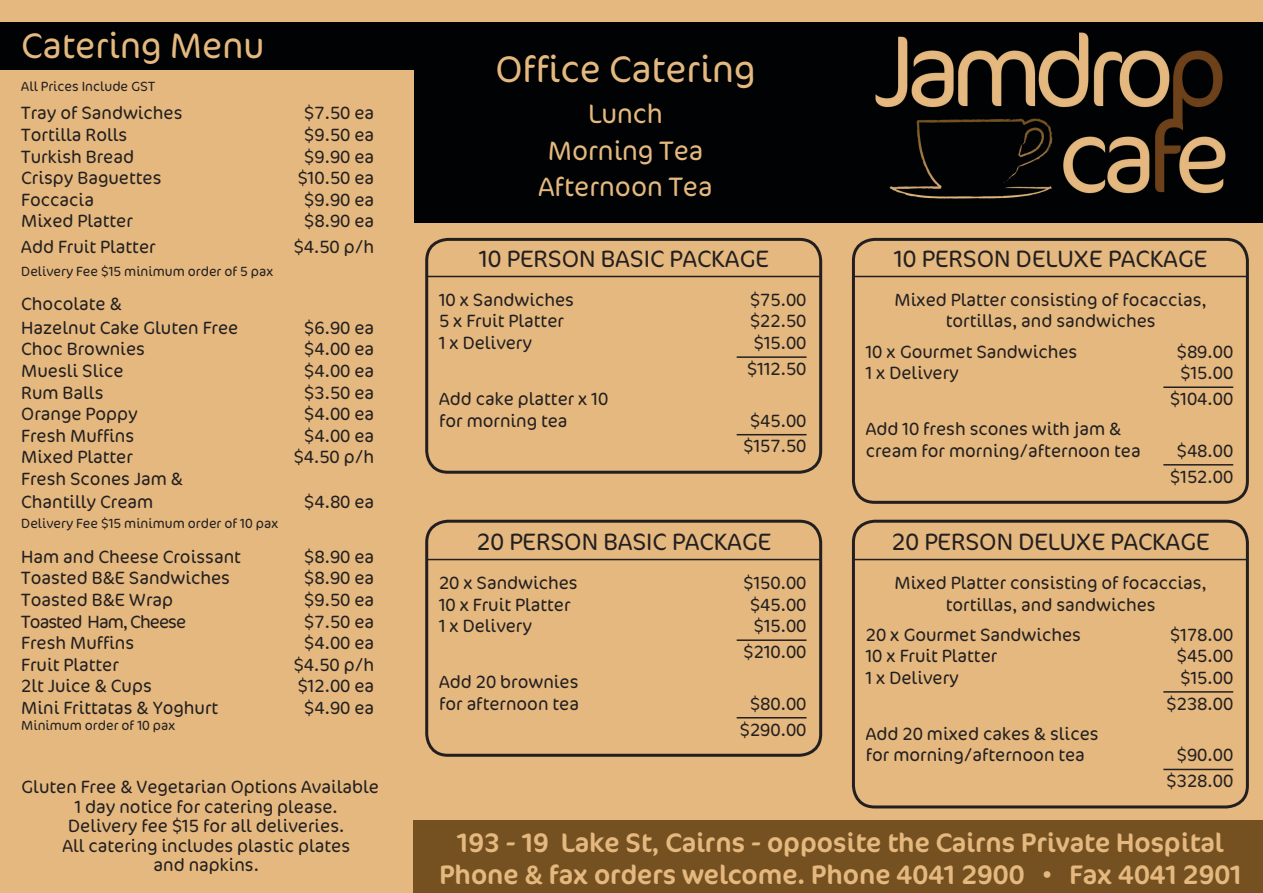
<style>
.page{position:relative;width:1263px;height:893px;background:#e4b87e}
.page>*{position:absolute;margin:0;border:0;box-sizing:border-box;transform-origin:0 0}
.t1{font:300 37.5px "Cocon";color:#e4b87e}
.t2{font:300 36px "Cocon";color:#e4b87e}
.t3{font:27px "Cocon";color:#e4b87e}
.t4{font:300 27px "Cocon";color:#e4b87e}
.package_title{font:300 24px "Cocon";color:#231f20}
.package{font:300 18px/23.4px "Cocon";color:#231f20}
.sum{font:300 18px "Cocon";color:#231f20}
.package-2{font:300 18px "Cocon";letter-spacing:-.05em;color:#231f20}
.t5{font:300 13.5px "Cocon";color:#231f20}
</style>
<div class="page">
<div style="left:414px;top:22px;width:430px;height:201px;background:#010203"></div>
<div style="left:413px;top:820px;width:850px;height:73px;background:#755121"></div>
<div style="left:0;top:22px;width:418px;height:47px;background:#010203"></div>
<hr style="left:426px;top:276px;width:396px;height:1px;background:#231f20">
<hr style="left:737px;top:356px;width:69px;height:2px;background:#231f20">
<hr style="left:737px;top:434px;width:69px;height:1px;background:#231f20">
<div style="left:425px;top:238px;width:397px;height:236px;border:3px solid #231f20;border-radius:21px"></div>
<hr style="left:853px;top:276px;width:395px;height:1px;background:#231f20">
<hr style="left:1163px;top:386px;width:70px;height:2px;background:#231f20">
<hr style="left:1163px;top:464px;width:70px;height:2px;background:#231f20">
<div style="left:852px;top:238px;width:397px;height:266px;border:3px solid #231f20;border-radius:21px"></div>
<hr style="left:426px;top:559px;width:396px;height:1px;background:#231f20">
<hr style="left:737px;top:639px;width:69px;height:2px;background:#231f20">
<hr style="left:737px;top:717px;width:69px;height:1px;background:#231f20">
<div style="left:425px;top:520px;width:397px;height:237px;border:3px solid #231f20;border-radius:21px"></div>
<hr style="left:853px;top:559px;width:395px;height:1px;background:#231f20">
<hr style="left:1163px;top:691px;width:70px;height:2px;background:#231f20">
<hr style="left:1163px;top:769px;width:70px;height:1px;background:#231f20">
<div style="left:852px;top:520px;width:397px;height:288px;border:3px solid #231f20;border-radius:21px"></div>
<img style="left:844px;top:22px;width:419px;height:201px">
<p class="t2" style="left:21px;top:25px;width:244px">Catering Menu</p>
<p class="t5" style="left:21px;top:79px;width:135px">All Prices Include GST</p>
<p class="package" style="left:21px;top:102px;width:163px">Tray of Sandwiches</p>
<p class="package" style="left:304px;top:102px;width:71px">$7.50 ea</p>
<p class="package" style="left:21px;top:124px;width:108px">Tortilla Rolls</p>
<p class="package" style="left:304px;top:124px;width:71px">$9.50 ea</p>
<p class="package" style="left:21px;top:145px;width:114px">Turkish Bread</p>
<p class="package" style="left:304px;top:145px;width:71px">$9.90 ea</p>
<p class="package" style="left:21px;top:167px;width:142px">Crispy Baguettes</p>
<p class="package" style="left:298px;top:167px;width:78px">$10.50 ea</p>
<p class="package" style="left:21px;top:188px;width:74px">Foccacia</p>
<p class="package" style="left:304px;top:188px;width:71px">$9.90 ea</p>
<p class="package" style="left:21px;top:210px;width:113px">Mixed Platter</p>
<p class="package" style="left:304px;top:210px;width:71px">$8.90 ea</p>
<p class="package" style="left:21px;top:235px;width:136px">Add Fruit Platter</p>
<p class="package" style="left:294px;top:235px;width:82px">$4.50 p/h</p>
<p class="t5" style="left:21px;top:264px;width:254px">Delivery Fee $15 minimum order of 5 pax</p>
<p class="package" style="left:21px;top:293px;width:218px">Chocolate &amp;<br>Hazelnut Cake Gluten Free</p>
<p class="package" style="left:304px;top:316px;width:71px">$6.90 ea</p>
<p class="package" style="left:21px;top:338px;width:125px">Choc Brownies</p>
<p class="package" style="left:304px;top:338px;width:71px">$4.00 ea</p>
<p class="package" style="left:21px;top:360px;width:104px">Muesli Slice</p>
<p class="package" style="left:304px;top:360px;width:71px">$4.00 ea</p>
<p class="package" style="left:21px;top:381px;width:84px">Rum Balls</p>
<p class="package" style="left:304px;top:381px;width:71px">$3.50 ea</p>
<p class="package" style="left:21px;top:403px;width:118px">Orange Poppy</p>
<p class="package" style="left:304px;top:403px;width:71px">$4.00 ea</p>
<p class="package" style="left:21px;top:424px;width:114px">Fresh Muffins</p>
<p class="package" style="left:304px;top:424px;width:71px">$4.00 ea</p>
<p class="package" style="left:21px;top:446px;width:113px">Mixed Platter</p>
<p class="package" style="left:294px;top:446px;width:82px">$4.50 p/h</p>
<p class="package" style="left:21px;top:468px;width:163px">Fresh Scones Jam &amp;<br>Chantilly Cream</p>
<p class="package" style="left:304px;top:491px;width:71px">$4.80 ea</p>
<p class="t5" style="left:21px;top:516px;width:258px">Delivery Fee $15 minimum order of 10 pax</p>
<p class="package" style="left:21px;top:545px;width:221px">Ham and Cheese Croissant</p>
<p class="package" style="left:304px;top:545px;width:71px">$8.90 ea</p>
<p class="package" style="left:21px;top:567px;width:210px">Toasted B&amp;E Sandwiches</p>
<p class="package" style="left:304px;top:567px;width:71px">$8.90 ea</p>
<p class="package" style="left:21px;top:589px;width:153px">Toasted B&amp;E Wrap</p>
<p class="package" style="left:304px;top:589px;width:71px">$9.50 ea</p>
<p class="package-2" style="left:21px;top:611px;width:166px">Toasted Ham, Cheese</p>
<p class="package" style="left:304px;top:610px;width:71px">$7.50 ea</p>
<p class="package" style="left:21px;top:632px;width:114px">Fresh Muffins</p>
<p class="package" style="left:304px;top:632px;width:71px">$4.00 ea</p>
<p class="package" style="left:21px;top:653px;width:99px">Fruit Platter</p>
<p class="package" style="left:294px;top:653px;width:82px">$4.50 p/h</p>
<p class="package" style="left:21px;top:675px;width:132px">2lt Juice &amp; Cups</p>
<p class="package" style="left:298px;top:675px;width:78px">$12.00 ea</p>
<p class="package" style="left:21px;top:697px;width:199px">Mini Frittatas &amp; Yoghurt</p>
<p class="package" style="left:304px;top:697px;width:71px">$4.90 ea</p>
<p class="t5" style="left:21px;top:718px;width:156px">Minimum order of 10 pax</p>
<p class="package" style="left:21px;top:776px;width:359px">Gluten Free &amp; Vegetarian Options Available</p>
<p class="package" style="left:75px;top:795px;width:265px">1 day notice for catering please.</p>
<p class="package" style="left:68px;top:815px;width:278px">Delivery fee $15 for all deliveries.</p>
<p class="package" style="left:62px;top:834px;width:289px">All catering includes plastic plates</p>
<p class="package" style="left:154px;top:854px;width:107px">and napkins.</p>
<p class="t1" style="left:495px;top:47px;width:262px">Office Catering</p>
<p class="t4" style="left:588px;top:98px;width:76px">Lunch</p>
<p class="t4" style="left:548px;top:135px;width:157px">Morning Tea</p>
<p class="t4" style="left:538px;top:171px;width:176px">Afternoon Tea</p>
<p class="package_title" style="left:479px;top:245px;width:291px">10 PERSON BASIC PACKAGE</p>
<p class="package" style="left:439px;top:288px;width:136px">10 x Sandwiches</p>
<p class="package" style="left:750px;top:288px;width:58px">$75.00</p>
<p class="package" style="left:439px;top:310px;width:127px">5 x Fruit Platter</p>
<p class="package" style="left:750px;top:310px;width:58px">$22.50</p>
<p class="package" style="left:439px;top:332px;width:95px">1 x Delivery</p>
<p class="package" style="left:754px;top:332px;width:54px">$15.00</p>
<p class="sum" style="left:747px;top:358px;width:61px">$112.50</p>
<p class="package" style="left:439px;top:388px;width:171px">Add cake platter x 10</p>
<p class="package" style="left:439px;top:409px;width:130px">for morning tea</p>
<p class="package" style="left:750px;top:409px;width:58px">$45.00</p>
<p class="sum" style="left:743px;top:436px;width:65px">$157.50</p>
<p class="package_title" style="left:477px;top:528px;width:296px">20 PERSON BASIC PACKAGE</p>
<p class="package" style="left:439px;top:571px;width:140px">20 x Sandwiches</p>
<p class="package" style="left:743px;top:571px;width:65px">$150.00</p>
<p class="package" style="left:439px;top:593px;width:133px">10 x Fruit Platter</p>
<p class="package" style="left:750px;top:593px;width:58px">$45.00</p>
<p class="package" style="left:439px;top:615px;width:95px">1 x Delivery</p>
<p class="package" style="left:754px;top:615px;width:54px">$15.00</p>
<p class="sum" style="left:743px;top:641px;width:65px">$210.00</p>
<p class="package" style="left:439px;top:671px;width:141px">Add 20 brownies</p>
<p class="package" style="left:439px;top:692px;width:141px">for afternoon tea</p>
<p class="package" style="left:750px;top:692px;width:58px">$80.00</p>
<p class="sum" style="left:740px;top:719px;width:68px">$290.00</p>
<p class="package_title" style="left:894px;top:245px;width:315px">10 PERSON DELUXE PACKAGE</p>
<p class="package" style="left:895px;top:289px;width:314px;line-height:21.6px;text-align:center">Mixed Platter consisting of focaccias, tortillas, and sandwiches</p>
<p class="package" style="left:866px;top:340px;width:213px">10 x Gourmet Sandwiches</p>
<p class="package" style="left:1177px;top:340px;width:58px">$89.00</p>
<p class="package" style="left:866px;top:362px;width:95px">1 x Delivery</p>
<p class="package" style="left:1180px;top:362px;width:54px">$15.00</p>
<p class="sum" style="left:1170px;top:388px;width:65px">$104.00</p>
<p class="package" style="left:866px;top:418px;width:257px">Add 10 fresh scones with jam &amp;</p>
<p class="package" style="left:866px;top:439px;width:276px">cream for morning/afternoon tea</p>
<p class="package" style="left:1177px;top:439px;width:58px">$48.00</p>
<p class="sum" style="left:1170px;top:466px;width:65px">$152.00</p>
<p class="package_title" style="left:892px;top:528px;width:319px">20 PERSON DELUXE PACKAGE</p>
<p class="package" style="left:895px;top:572px;width:314px;line-height:21.6px;text-align:center">Mixed Platter consisting of focaccias, tortillas, and sandwiches</p>
<p class="package" style="left:866px;top:623px;width:217px">20 x Gourmet Sandwiches</p>
<p class="package" style="left:1170px;top:623px;width:65px">$178.00</p>
<p class="package" style="left:866px;top:645px;width:133px">10 x Fruit Platter</p>
<p class="package" style="left:1177px;top:645px;width:58px">$45.00</p>
<p class="package" style="left:866px;top:666px;width:95px">1 x Delivery</p>
<p class="package" style="left:1180px;top:666px;width:54px">$15.00</p>
<p class="sum" style="left:1166px;top:693px;width:68px">$238.00</p>
<p class="package" style="left:866px;top:722px;width:234px">Add 20 mixed cakes &amp; slices</p>
<p class="package" style="left:866px;top:744px;width:221px">for morning/afternoon tea</p>
<p class="package" style="left:1177px;top:744px;width:58px">$90.00</p>
<p class="sum" style="left:1166px;top:771px;width:68px">$328.00</p>
<p class="t3" style="left:457px;top:826px;width:768px">193 - 197 Lake St, Cairns - opposite the Cairns Private Hospital</p>
<p class="t3" style="left:439px;top:859px;width:804px">Phone &amp; fax orders welcome. Phone 4041 2900 • Fax 4041 2901</p>
</div>
